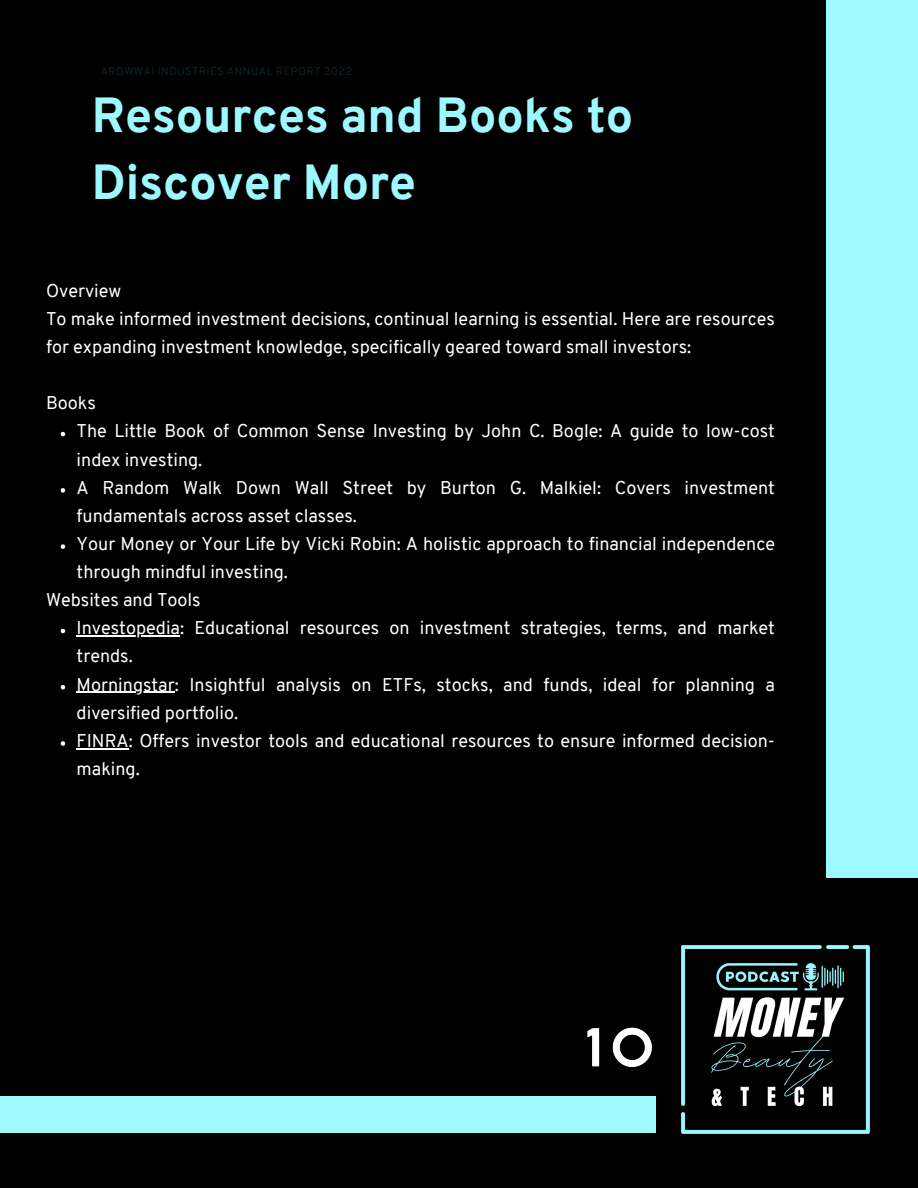
<style>
.page{position:relative;width:918px;height:1188px;background:#000}
.page>*{position:absolute;margin:0;border:0;box-sizing:border-box;transform-origin:0 0}
.t1{font:800 48px/66.9px "Overpass";color:#9ef9ff}
.t2{font:18px/28.2px "Overpass";color:#fff}
.t3{font:11.1px "Overpass";letter-spacing:.03em;color:#102226}
</style>
<div class="page">
<svg style="left:61px;top:432px;width:4px;height:4px"></svg>
<svg style="left:61px;top:488px;width:4px;height:5px"></svg>
<svg style="left:61px;top:544px;width:4px;height:5px"></svg>
<svg style="left:61px;top:629px;width:4px;height:4px"></svg>
<hr style="left:77px;top:635px;width:103px;height:2px;background:#fff">
<svg style="left:61px;top:685px;width:4px;height:4px"></svg>
<hr style="left:77px;top:692px;width:98px;height:1px;background:#fff">
<svg style="left:61px;top:741px;width:4px;height:5px"></svg>
<hr style="left:77px;top:748px;width:52px;height:1px;background:#fff">
<div style="left:0;top:1096px;width:655px;height:37px;background:#9ef9ff"></div>
<div style="left:826px;top:0;width:92px;height:878px;background:#9ef9ff"></div>
<img style="left:681px;top:945px;width:189px;height:189px">
<img style="left:587px;top:1027px;width:65px;height:41px">
<p class="t3" style="left:100px;top:67px;width:253px">AROWWAI INDUSTRIES ANNUAL REPORT 2022</p>
<p class="t1" style="left:92px;top:87px;width:543px">Resources and Books to<br>Discover More</p>
<h1 class="t2" style="left:46px;top:278px;width:730px">Overview<br>To make informed investment decisions, continual learning is essential. Here are resources for expanding investment knowledge, specifically geared toward small investors:</h1>
<h2 class="t2" style="left:46px;top:391px;width:51px">Books</h2>
<h2 class="t2" style="left:77px;top:419px;width:700px">The Little Book of Common Sense Investing by John C. Bogle: A guide to low-cost index investing.</h2>
<p class="t2" style="left:77px;top:475px;width:700px">A Random Walk Down Wall Street by Burton G. Malkiel: Covers investment fundamentals across asset classes.</p>
<p class="t2" style="left:77px;top:531px;width:700px">Your Money or Your Life by Vicki Robin: A holistic approach to financial independence through mindful investing.</p>
<p class="t2" style="left:46px;top:588px;width:156px">Websites and Tools</p>
<h2 class="t2" style="left:77px;top:616px;width:700px">Investopedia: Educational resources on investment strategies, terms, and market trends.</h2>
<p class="t2" style="left:77px;top:672px;width:700px">Morningstar: Insightful analysis on ETFs, stocks, and funds, ideal for planning a diversified portfolio.</p>
<p class="t2" style="left:77px;top:728px;width:700px">FINRA: Offers investor tools and educational resources to ensure informed decision&shy;making.</p>
</div>
